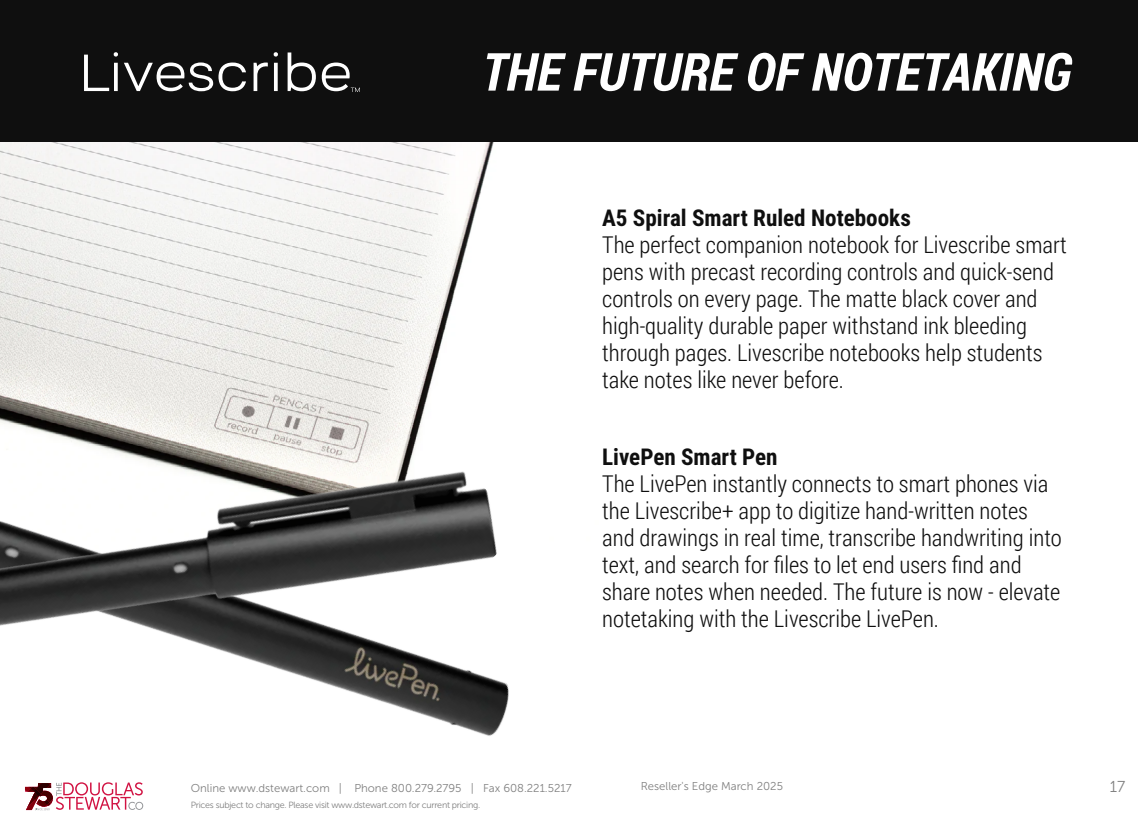
<style>
.page{position:relative;width:1138px;height:823px;background:#fff}
.page>*{position:absolute;margin:0;border:0;box-sizing:border-box;transform-origin:0 0}
.t1{font:italic 700 52.5px "Roboto Condensed";color:#fff}
.t2{font:300 23.1px/26.9px "Roboto Condensed";color:#0f0f0f}
.t3{font:700 23.1px "Roboto Condensed";color:#0f0f0f}
.t4{font:15.75px "Museo Sans 300";color:#808080}
.t5{font:11.38px "Museo Sans 300";color:#808080}
.t6{font:8.92px "Museo Sans 300";letter-spacing:-.03em;color:#808080}
</style>
<div class="page">
<div style="left:0;top:0;width:1138px;height:142px;background:#0f0f0f"></div>
<svg style="left:84px;top:52px;width:34px;height:39px"></svg>
<svg style="left:124px;top:62px;width:122px;height:29px"></svg>
<svg style="left:253px;top:63px;width:15px;height:28px"></svg>
<svg style="left:274px;top:52px;width:4px;height:39px"></svg>
<svg style="left:287px;top:52px;width:29px;height:39px"></svg>
<svg style="left:322px;top:63px;width:38px;height:29px"></svg>
<img style="left:0;top:145px;width:509px;height:591px">
<svg style="left:25px;top:782px;width:118px;height:28px"></svg>
<h1 class="t1" style="left:482px;top:35px;width:591px">THE FUTURE OF NOTETAKING</h1>
<p class="t3" style="left:602px;top:202px;width:310px">A5 Spiral Smart Ruled Notebooks</p>
<p class="t2" style="left:602px;top:231px;width:466px">The perfect companion notebook for Livescribe smart pens with precast recording controls and quick-send controls on every page. The matte black cover and high-quality durable paper withstand ink bleeding through pages. Livescribe notebooks help students take notes like never before.</p>
<p class="t3" style="left:602px;top:440px;width:177px">LivePen Smart Pen</p>
<p class="t2" style="left:602px;top:469px;width:461px">The LivePen instantly connects to smart phones via the Livescribe+ app to digitize hand-written notes and drawings in real time, transcribe handwriting into text, and search for files to let end users find and share notes when needed. The future is now - elevate notetaking with the Livescribe LivePen.</p>
<p class="t5" style="left:191px;top:782px;width:382px">Online www.dstewart.com | Phone 800.279.2795 | Fax 608.221.5217</p>
<p class="t5" style="left:640px;top:780px;width:144px">Reseller's Edge March 2025</p>
<p class="t4" style="left:1109px;top:778px;width:17px">17</p>
<p class="t6" style="left:191px;top:800px;width:291px">Prices subject to change. Please visit www.dstewart.com for current pricing.</p>
</div>
